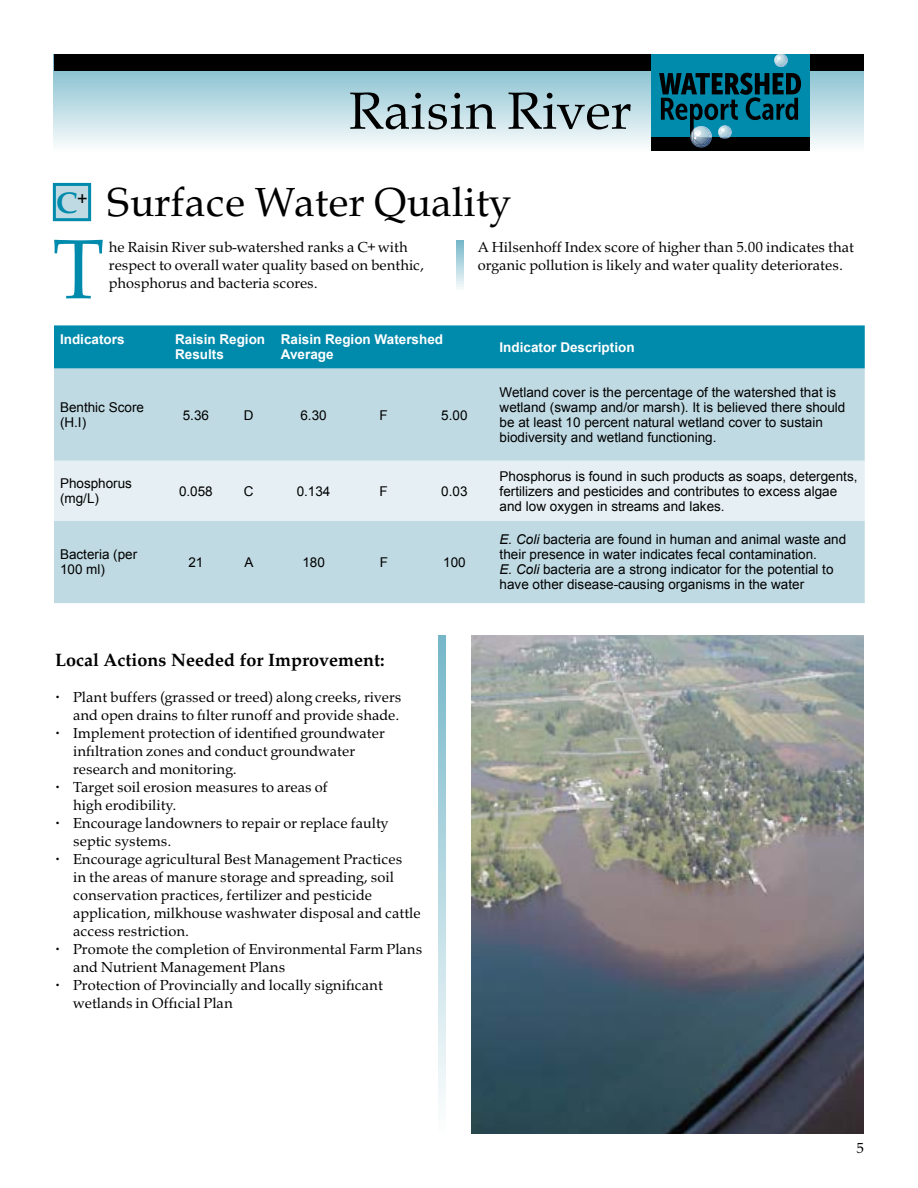
<style>
.page{position:relative;width:918px;height:1188px;background:#fff}
.page>*{position:absolute;margin:0;border:0;box-sizing:border-box;transform-origin:0 0}
.t1{font:87px "Palatino";color:#008aac}
.t2{font:54px "Palatino";color:#000}
.t3{font:42px "Palatino";color:#000}
.t4{font:700 30px "Palatino";color:#008aac}
.t5{font:700 18px "Palatino";color:#000}
.t6{font:15px/18px "Palatino";color:#000}
.t7{font:13.5px/15px "Arial";color:#000}
.t8{font:700 13.5px/15px "Arial";color:#fff}
.s1{font-style:italic}
</style>
<div class="page">
<svg style="left:53px;top:54px;width:811px;height:97px;background:#c1dde4"></svg>
<div style="left:54px;top:54px;width:810px;height:16px;background:#000"></div>
<div style="left:652px;top:54px;width:158px;height:85px;background:#008aac"></div>
<div style="left:652px;top:138px;width:158px;height:13px;background:#000"></div>
<svg style="left:659px;top:73px;width:142px;height:75px"></svg>
<svg style="left:774px;top:54px;width:14px;height:13px"></svg>
<div style="left:54px;top:325px;width:811px;height:44px;background:#008aac"></div>
<div style="left:54px;top:369px;width:811px;height:234px;background:#c0dae3"></div>
<div style="left:54px;top:461px;width:811px;height:60px;background:#e6f0f4"></div>
<div style="left:54px;top:184px;width:36px;height:36px;background:#c0dae3"></div>
<div style="left:53px;top:183px;width:38px;height:38px;border:3px solid #008aac"></div>
<svg style="left:456px;top:240px;width:7px;height:48px"></svg>
<svg style="left:438px;top:635px;width:7px;height:466px;background:#b4d7e1"></svg>
<img style="left:471px;top:635px;width:393px;height:499px">
<h2 class="t2" style="left:349px;top:75px;width:284px">Raisin River</h2>
<h3 class="t3" style="left:106px;top:174px;width:407px">Surface Water Quality</h3>
<p class="t6" style="left:109px;top:239px;width:317px">he Raisin River sub-watershed ranks a C+ with respect to overall water quality based on benthic, phosphorus and bacteria scores.</p>
<p class="t6" style="left:478px;top:239px;width:378px">A Hilsenhoff Index score of higher than 5.00 indicates that organic pollution is likely and water quality deteriorates.</p>
<h3 class="t4" style="left:56px;top:185px;width:33px">C<sup>+</sup></h3>
<h1 class="t1" style="left:53px;top:211px;width:53px">T</h1>
<p class="t8" style="left:60px;top:333px;width:66px">Indicators</p>
<p class="t8" style="left:175px;top:333px;width:92px">Raisin Region<br>Results</p>
<p class="t8" style="left:281px;top:333px;width:164px">Raisin Region Watershed<br>Average</p>
<p class="t8" style="left:500px;top:340px;width:137px">Indicator Description</p>
<p class="t7" style="left:60px;top:400px;width:86px">Benthic Score (H.I)</p>
<p class="t7" style="left:183px;top:408px;width:28px">5.36</p>
<p class="t7" style="left:244px;top:408px;width:11px">D</p>
<p class="t7" style="left:300px;top:408px;width:28px">6.30</p>
<p class="t7" style="left:380px;top:408px;width:10px">F</p>
<p class="t7" style="left:441px;top:408px;width:28px">5.00</p>
<p class="t7" style="left:60px;top:476px;width:74px">Phosphorus (mg/L)</p>
<p class="t7" style="left:179px;top:483px;width:35px">0.058</p>
<p class="t7" style="left:244px;top:483px;width:11px">C</p>
<p class="t7" style="left:297px;top:483px;width:35px">0.134</p>
<p class="t7" style="left:380px;top:483px;width:10px">F</p>
<p class="t7" style="left:441px;top:483px;width:28px">0.03</p>
<p class="t7" style="left:60px;top:547px;width:79px">Bacteria (per<br>100 ml)</p>
<p class="t7" style="left:188px;top:555px;width:17px">21</p>
<p class="t7" style="left:245px;top:555px;width:11px">A</p>
<p class="t7" style="left:302px;top:555px;width:24px">180</p>
<p class="t7" style="left:380px;top:555px;width:10px">F</p>
<p class="t7" style="left:443px;top:555px;width:24px">100</p>
<p class="t5" style="left:55px;top:649px;width:331px">Local Actions Needed for Improvement:</p>
<p class="t6" style="left:55px;top:689px;width:348px;text-align:right">• Plant buffers (grassed or treed) along creeks, rivers and open drains to filter runoff and provide shade.</p>
<p class="t6" style="left:73px;top:725px;width:313px;text-indent:-18px">• Implement protection of identified groundwater infiltration zones and conduct groundwater research and monitoring.</p>
<p class="t6" style="left:73px;top:779px;width:256px;text-indent:-18px">• Target soil erosion measures to areas of high erodibility.</p>
<p class="t6" style="left:73px;top:815px;width:317px;text-indent:-18px">• Encourage landowners to repair or replace faulty septic systems.</p>
<p class="t6" style="left:73px;top:851px;width:349px;text-indent:-18px">• Encourage agricultural Best Management Practices<br>in the areas of manure storage and spreading, soil conservation practices, fertilizer and pesticide application, milkhouse washwater disposal and cattle access restriction.</p>
<p class="t6" style="left:73px;top:941px;width:351px;text-indent:-18px">• Promote the completion of Environmental Farm Plans and Nutrient Management Plans</p>
<p class="t6" style="left:73px;top:977px;width:311px;text-indent:-18px">• Protection of Provincially and locally significant wetlands in Official Plan</p>
<p class="t7" style="left:500px;top:385px;width:347px">Wetland cover is the percentage of the watershed that is wetland (swamp and/or marsh). It is believed there should be at least 10 percent natural wetland cover to sustain biodiversity and wetland functioning.</p>
<p class="t7" style="left:500px;top:468px;width:359px">Phosphorus is found in such products as soaps, detergents, fertilizers and pesticides and contributes to excess algae and low oxygen in streams and lakes.</p>
<p class="t7" style="left:500px;top:532px;width:348px"><span class="s1">E. Coli</span> bacteria are found in human and animal waste and their presence in water indicates fecal contamination.<br><span class="s1">E. Coli</span> bacteria are a strong indicator for the potential to have other disease-causing organisms in the water</p>
<p class="t6" style="left:856px;top:1140px;width:9px">5</p>
</div>
